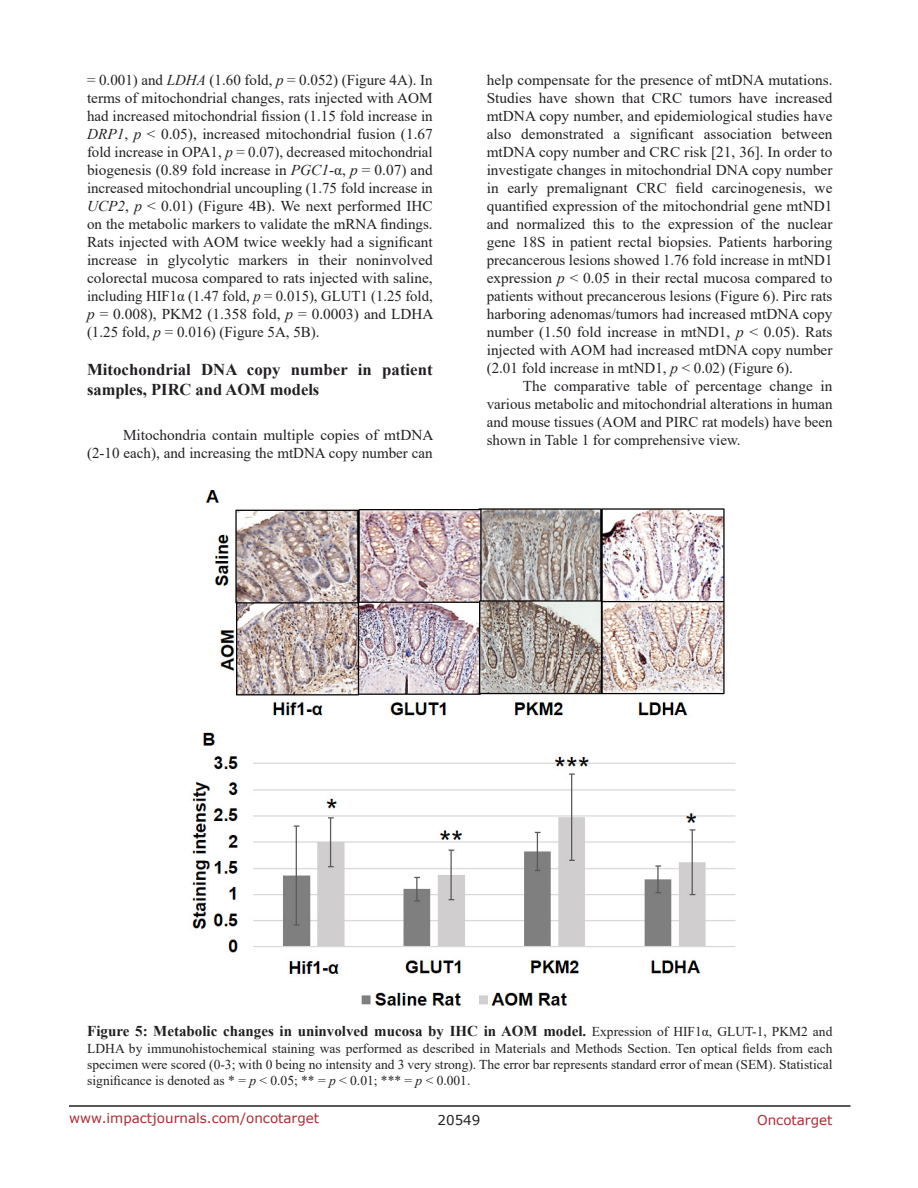
<style>
.page{position:relative;width:918px;height:1188px;background:#fff}
.page>*{position:absolute;margin:0;border:0;box-sizing:border-box;transform-origin:0 0}
.SubHeading{font:700 16.5px/19.8px "Times New Roman";color:#221f22}
.BodyText{font:15px/18px "Times New Roman";color:#221f22;text-align:justify}
.FigureText{font:700 15px "Times New Roman";color:#221f22}
.FigureText-2{font:13.5px/16.2px "Times New Roman";color:#221f22;text-align:justify}
.t1{font:13.5px "Verdana";color:#ac2b31}
.t2{font:13.5px "Verdana";color:#221f22}
.s1{font-style:italic}
.s2{font-weight:400;font-size:13.5px}
</style>
<div class="page">
<hr style="left:69px;top:1105px;width:781px;height:2px;background:#231f20">
<img style="left:192px;top:490px;width:543px;height:516px">
<p class="BodyText" style="left:87px;top:71px;width:348px">= 0.001) and <span class="s1">LDHA</span> (1.60 fold, <span class="s1">p</span> = 0.052) (Figure 4A). In terms of mitochondrial changes, rats injected with AOM had increased mitochondrial fission (1.15 fold increase in <span class="s1">DRP1</span>, <span class="s1">p</span> &lt; 0.05), increased mitochondrial fusion (1.67 fold increase in OPA1, <span class="s1">p</span> = 0.07), decreased mitochondrial biogenesis (0.89 fold increase in <span class="s1">PGC1</span>-α, <span class="s1">p</span> = 0.07) and increased mitochondrial uncoupling (1.75 fold increase in <span class="s1">UCP2</span>, <span class="s1">p</span> &lt; 0.01) (Figure 4B). We next performed IHC on the metabolic markers to validate the mRNA findings.<br>Rats injected with AOM twice weekly had a significant increase in glycolytic markers in their noninvolved colorectal mucosa compared to rats injected with saline, including HIF1α (1.47 fold, <span class="s1">p</span> = 0.015), GLUT1 (1.25 fold, <span class="s1">p</span> = 0.008), PKM2 (1.358 fold, <span class="s1">p</span> = 0.0003) and LDHA (1.25 fold, <span class="s1">p</span> = 0.016) (Figure 5A, 5B).</p>
<p class="SubHeading" style="left:87px;top:359px;width:347px">Mitochondrial DNA copy number in patient samples, PIRC and AOM models</p>
<p class="BodyText" style="left:87px;top:426px;width:348px;text-align:right">Mitochondria contain multiple copies of mtDNA (2-10 each), and increasing the mtDNA copy number can</p>
<p class="BodyText" style="left:487px;top:71px;width:347px">help compensate for the presence of mtDNA mutations.<br>Studies have shown that CRC tumors have increased mtDNA copy number, and epidemiological studies have also demonstrated a significant association between mtDNA copy number and CRC risk [21, 36]. In order to investigate changes in mitochondrial DNA copy number in early premalignant CRC field carcinogenesis, we quantified expression of the mitochondrial gene mtND1 and normalized this to the expression of the nuclear gene 18S in patient rectal biopsies. Patients harboring precancerous lesions showed 1.76 fold increase in mtND1 expression <span class="s1">p</span> &lt; 0.05 in their rectal mucosa compared to patients without precancerous lesions (Figure 6). Pirc rats harboring adenomas/tumors had increased mtDNA copy number (1.50 fold increase in mtND1, <span class="s1">p</span> &lt; 0.05). Rats injected with AOM had increased mtDNA copy number (2.01 fold increase in mtND1, <span class="s1">p</span> &lt; 0.02) (Figure 6).</p>
<p class="BodyText" style="left:487px;top:377px;width:347px;text-indent:36px">The comparative table of percentage change in various metabolic and mitochondrial alterations in human and mouse tissues (AOM and PIRC rat models) have been shown in Table 1 for comprehensive view.</p>
<p class="FigureText" style="left:87px;top:1021px;width:747px">Figure 5: Metabolic changes in uninvolved mucosa by IHC in AOM model. <span class="s2">Expression of HIF1α, GLUT-1, PKM2 and</span></p>
<p class="FigureText-2" style="left:87px;top:1040px;width:747px">LDHA by immunohistochemical staining was performed as described in Materials and Methods Section. Ten optical fields from each specimen were scored (0-3; with 0 being no intensity and 3 very strong). The error bar represents standard error of mean (SEM). Statistical significance is denoted as * = <span class="s1">p</span> &lt; 0.05; ** = <span class="s1">p</span> &lt; 0.01; *** = <span class="s1">p</span> &lt; 0.001.</p>
<p class="t1" style="left:69px;top:1109px;width:252px">www.impactjournals.com/oncotarget</p>
<p class="t2" style="left:438px;top:1111px;width:44px">20549</p>
<p class="t1" style="left:757px;top:1111px;width:77px">Oncotarget</p>
</div>
